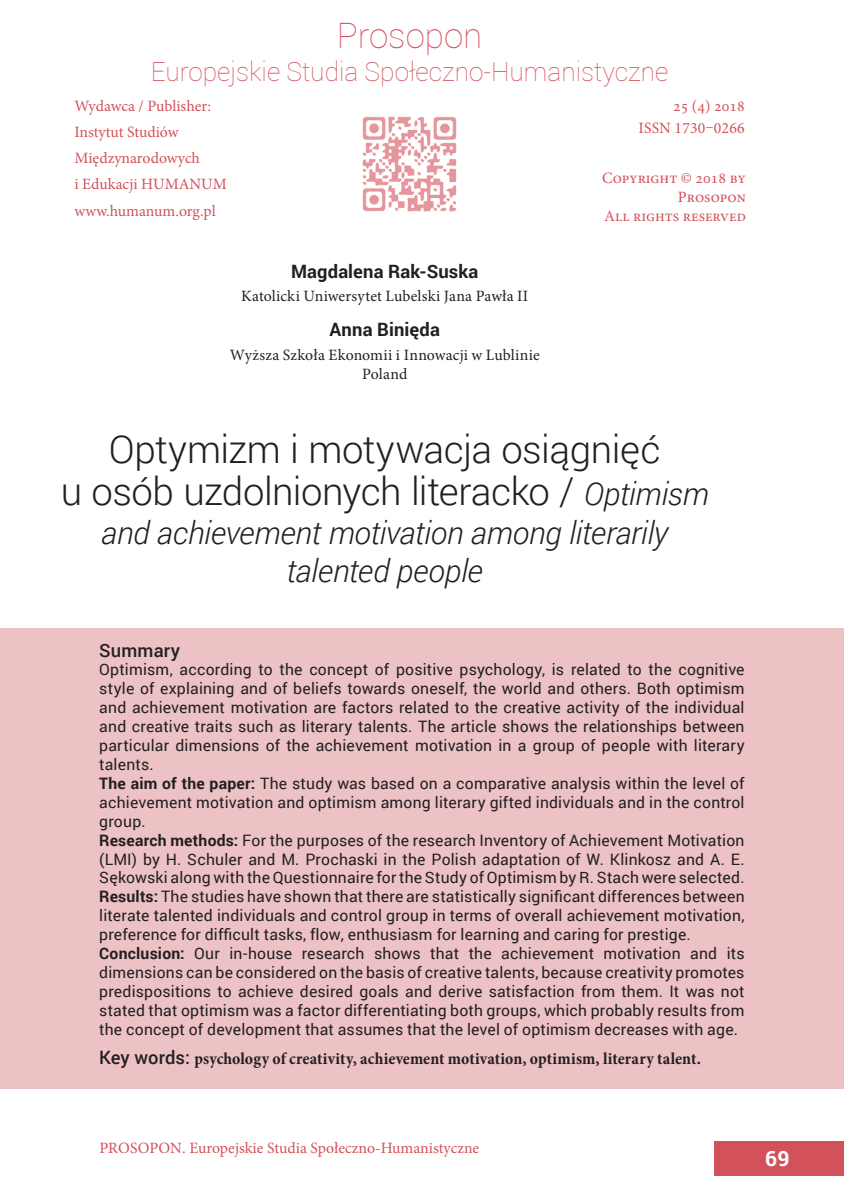
<style>
.page{position:relative;width:844px;height:1191px;background:#fff}
.page>*{position:absolute;margin:0;border:0;box-sizing:border-box;transform-origin:0 0}
.t1{font:300 38.5px/42px "Roboto";letter-spacing:-.015em;color:#231f20;text-align:center}
.t2{font:100 35px "Roboto";color:#d3515a}
.t3{font:italic 300 31.5px/38.5px "Roboto";letter-spacing:-.01em;color:#231f20;text-align:center}
.t4{font:100 26.25px "Roboto";color:#d3515a}
.t5{font:700 21px "Roboto";color:#fff}
.t6{font:700 18.38px "Roboto";letter-spacing:.01em;color:#231f20}
.t7{font:500 18.38px "Roboto";letter-spacing:.01em;color:#231f20}
.t8{font:700 condensed 16.97px "Minion Pro";letter-spacing:.005em;color:#231f20}
.t9{font:15.75px/18.9px "Roboto";letter-spacing:.01em;color:#231f20}
.t10{font:15.75px/26.2px "Minion Pro";color:#d3515a;text-align:right}
.t11{font:15.75px/18.9px "Minion Pro";letter-spacing:.01em;color:#231f20;text-align:center}
.s1{color:#d4515b}
.s2{font-style:italic;font-size:31.5px}
.s3{font-weight:700}
.s4{font-family:"Roboto";font-weight:500;font-stretch:normal;font-size:18.38px}
</style>
<div class="page">
<img style="left:362px;top:116px;width:95px;height:96px">
<div style="left:714px;top:1141px;width:129px;height:35px;background:#d3515a"></div>
<div style="left:0;top:628px;width:843px;height:460px;background:#ecc2c5"></div>
<h2 class="t2" style="left:337px;top:11px;width:147px">Prosopon</h2>
<h3 class="t4" style="left:151px;top:53px;width:519px">Europejskie Studia Społeczno-Humanistyczne</h3>
<p class="t10" style="left:74px;top:93px;width:154px;text-align:left">Wydawca / Publisher:<br>Instytut Studiów<br>Międzynarodowych<br>i Edukacji HUMANUM www.humanum.org.pl</p>
<p class="t10" style="left:638px;top:94px;width:108px;line-height:22.8px">25 (4) 2018<br>ISSN 1730–0266</p>
<p class="t10" style="left:602px;top:168px;width:145px;line-height:19.2px">C<span class="s1">opyright</span> © 2018 by<br>Prosopon<br>All rights reserved</p>
<p class="t6" style="left:291px;top:258px;width:189px">Magdalena rak-suska</p>
<p class="t11" style="left:241px;top:287px;width:288px">Katolicki Uniwersytet Lubelski Jana Pawła II</p>
<p class="t6" style="left:329px;top:317px;width:112px">anna Binięda</p>
<p class="t11" style="left:230px;top:345px;width:311px">Wyższa Szkoła Ekonomii i Innowacji w Lublinie<br>Poland</p>
<h1 class="t1" style="left:61px;top:427px;width:649px">Optymizm i motywacja osiągnięć<br>u osób uzdolnionych literacko / <span class="s2">Optimism</span></h1>
<h3 class="t3" style="left:101px;top:512px;width:568px">and achievement motivation among literarily talented people</h3>
<p class="t7" style="left:99px;top:637px;width:82px">Summary</p>
<p class="t9" style="left:99px;top:660px;width:646px">Optimism, according to the concept of positive psychology, is related to the cognitive style of explaining and of beliefs towards oneself, the world and others. Both optimism and achievement motivation are factors related to the creative activity of the individual and creative traits such as literary talents. The article shows the relationships between particular dimensions of the achievement motivation in a group of people with literary talents.<br><span class="s3">the aim of the paper:</span> The study was based on a comparative analysis within the level of achievement motivation and optimism among literary gifted individuals and in the control group.<br><span class="s3">research methods:</span> For the purposes of the research Inventory of Achievement Motivation (LMI) by H. Schuler and M. Prochaski in the Polish adaptation of W. Klinkosz and A. E.<br>Sękowski along with the Questionnaire for the Study of Optimism by R. Stach were selected. <span class="s3">results:</span> The studies have shown that there are statistically significant differences between literate talented individuals and control group in terms of overall achievement motivation, preference for difficult tasks, flow, enthusiasm for learning and caring for prestige.<br><span class="s3">Conclusion:</span> Our in-house research shows that the achievement motivation and its dimensions can be considered on the basis of creative talents, because creativity promotes predispositions to achieve desired goals and derive satisfaction from them. It was not stated that optimism was a factor differentiating both groups, which probably results from the concept of development that assumes that the level of optimism decreases with age.</p>
<p class="t8" style="left:99px;top:1047px;width:603px"><span class="s4">Key words:</span> psychology of creativity, achievement motivation, optimism, literary talent.</p>
<p class="t10" style="left:99px;top:1134px;width:381px">PROSOPON. Europejskie Studia Społeczno-Humanistyczne</p>
<h3 class="t5" style="left:764px;top:1144px;width:26px">69</h3>
</div>
